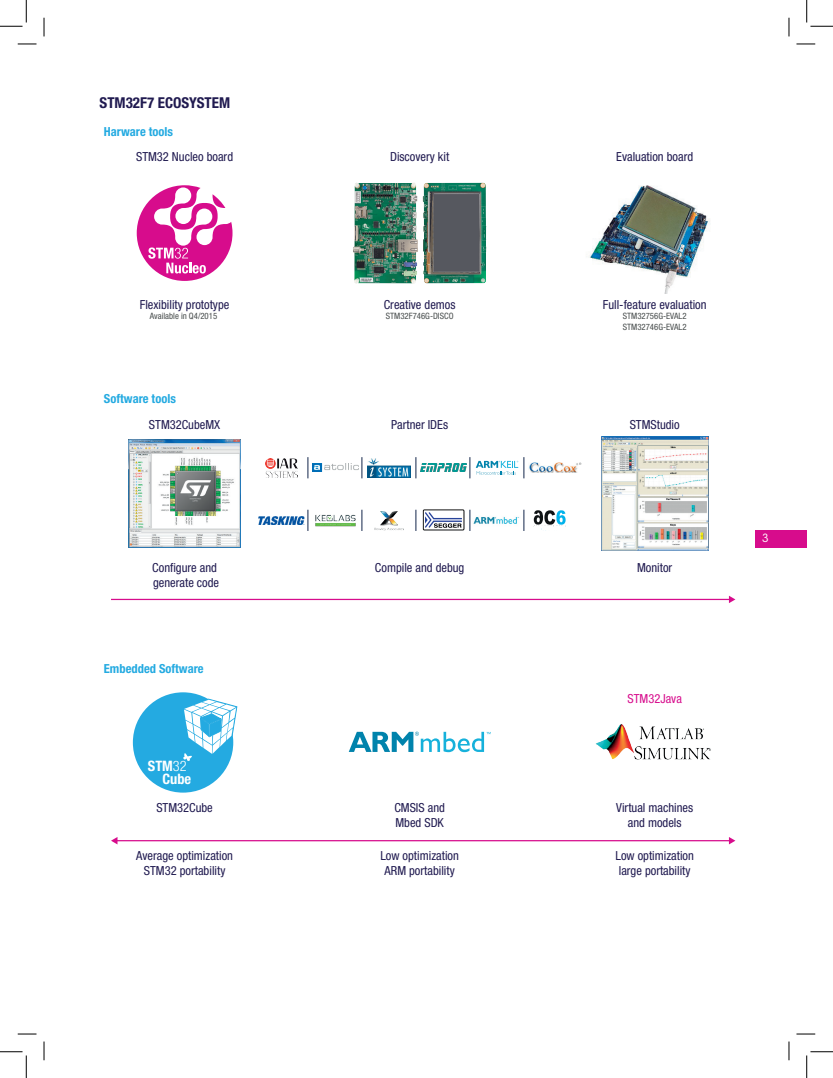
<style>
.page{position:relative;width:833px;height:1078px;background:#fff}
.page>*{position:absolute;margin:0;border:0;box-sizing:border-box;transform-origin:0 0}
.CROSS_HEADING{font:700 condensed 15px "Helvetica Neue LT Std";color:#201a50}
.t1{font:700 condensed 14.38px/12.8px "Helvetica Neue";color:#fff}
.t2{font:condensed 12.5px/15px "Helvetica Neue";color:#201a50;text-align:center}
.t3{font:700 condensed 12.5px "Helvetica Neue";color:#24aae1}
.t4{font:condensed 12.5px "Helvetica Neue";color:#d70c8c}
.PAGENUMBER{font:11.25px "ITC Avant Garde Std";color:#fff}
.t5{font:condensed 8.75px/10.5px "Helvetica Neue";color:#484d4d}
.s1{font-family:"Helvetica Neue LT Std"}
.s2{font-family:"Helvetica Neue LT Std";font-weight:300}
</style>
<div class="page">
<div style="left:754px;top:530px;width:52px;height:18px;background:#d70c8c"></div>
<hr style="left:116px;top:840px;width:613px;height:1px;background:#d70c8c">
<svg style="left:111px;top:837px;width:6px;height:7px"></svg>
<svg style="left:728px;top:837px;width:7px;height:7px"></svg>
<div style="left:133px;top:692px;width:100px;height:101px;background:#24aae1;border-radius:50%"></div>
<svg style="left:183px;top:699px;width:54px;height:62px"></svg>
<svg style="left:348px;top:732px;width:142px;height:20px"></svg>
<img style="left:595px;top:724px;width:116px;height:36px">
<hr style="left:111px;top:599px;width:618px;height:1px;background:#d70c8c">
<svg style="left:728px;top:596px;width:7px;height:7px"></svg>
<img style="left:129px;top:440px;width:111px;height:108px">
<img style="left:529px;top:463px;width:49px;height:10px">
<svg style="left:533px;top:510px;width:32px;height:15px"></svg>
<img style="left:312px;top:464px;width:46px;height:8px">
<img style="left:258px;top:516px;width:46px;height:8px">
<img style="left:374px;top:511px;width:29px;height:19px">
<img style="left:470px;top:514px;width:49px;height:13px">
<img style="left:420px;top:464px;width:46px;height:8px">
<img style="left:422px;top:510px;width:42px;height:21px">
<img style="left:315px;top:514px;width:41px;height:13px">
<img style="left:367px;top:458px;width:43px;height:19px">
<img style="left:265px;top:458px;width:32px;height:19px">
<svg style="left:307px;top:510px;width:1px;height:21px"></svg>
<svg style="left:361px;top:510px;width:1px;height:21px"></svg>
<svg style="left:415px;top:510px;width:1px;height:21px"></svg>
<svg style="left:469px;top:510px;width:1px;height:21px"></svg>
<svg style="left:523px;top:510px;width:1px;height:21px"></svg>
<svg style="left:307px;top:457px;width:1px;height:21px"></svg>
<svg style="left:361px;top:457px;width:1px;height:21px"></svg>
<svg style="left:415px;top:457px;width:1px;height:21px"></svg>
<svg style="left:469px;top:457px;width:55px;height:21px"></svg>
<img style="left:601px;top:437px;width:106px;height:114px">
<svg style="left:137px;top:185px;width:95px;height:96px"></svg>
<img style="left:422px;top:183px;width:64px;height:100px">
<img style="left:353px;top:183px;width:64px;height:101px">
<img style="left:588px;top:185px;width:122px;height:108px">
<svg style="left:18px;top:43px;width:18px;height:2px"></svg>
<svg style="left:796px;top:43px;width:18px;height:2px"></svg>
<svg style="left:18px;top:1033px;width:18px;height:2px"></svg>
<svg style="left:796px;top:1033px;width:18px;height:2px"></svg>
<svg style="left:43px;top:18px;width:2px;height:18px"></svg>
<svg style="left:43px;top:1041px;width:2px;height:19px"></svg>
<svg style="left:788px;top:18px;width:1px;height:18px"></svg>
<svg style="left:788px;top:1041px;width:1px;height:19px"></svg>
<svg style="left:0;top:0;width:27px;height:27px"></svg>
<svg style="left:0;top:1051px;width:27px;height:27px"></svg>
<svg style="left:806px;top:0;width:26px;height:27px"></svg>
<svg style="left:806px;top:1051px;width:26px;height:27px"></svg>
<p class="CROSS_HEADING" style="left:99px;top:94px;width:132px">STM32F7 ECOSYSTEM</p>
<p class="t3" style="left:104px;top:124px;width:71px">Harware tools</p>
<p class="t2" style="left:136px;top:149px;width:98px">STM32 Nucleo board</p>
<p class="t2" style="left:140px;top:297px;width:91px">Flexibility prototype</p>
<p class="t5" style="left:150px;top:311px;width:69px">Available in Q4/2015</p>
<p class="t3" style="left:104px;top:391px;width:73px">Software tools</p>
<p class="t2" style="left:149px;top:417px;width:73px">STM32CubeMX</p>
<p class="t2" style="left:152px;top:560px;width:68px;text-align:left">Configure and generate code</p>
<p class="t3" style="left:104px;top:661px;width:101px">Embedded Software</p>
<p class="t1" style="left:162px;top:759px;width:30px;text-indent:-14px"><span class="s1">STM</span><span class="s2">32<br></span>Cube</p>
<p class="t2" style="left:156px;top:800px;width:58px">STM32Cube</p>
<p class="t2" style="left:136px;top:848px;width:98px">Average optimization<br>STM32 portability</p>
<p class="t2" style="left:390px;top:149px;width:61px">Discovery kit</p>
<p class="t2" style="left:616px;top:149px;width:78px">Evaluation board</p>
<p class="t2" style="left:383px;top:297px;width:73px">Creative demos</p>
<p class="t5" style="left:385px;top:311px;width:69px">STM32F746G-DISCO</p>
<p class="t2" style="left:602px;top:297px;width:105px">Full-feature evaluation</p>
<p class="t5" style="left:622px;top:311px;width:65px">STM32756G-EVAL2<br>STM32746G-EVAL2</p>
<p class="t2" style="left:391px;top:417px;width:58px">Partner IDEs</p>
<p class="t2" style="left:629px;top:417px;width:51px">STMStudio</p>
<p class="PAGENUMBER" style="left:761px;top:532px;width:8px">3</p>
<p class="t2" style="left:375px;top:560px;width:91px">Compile and debug</p>
<p class="t2" style="left:636px;top:560px;width:37px">Monitor</p>
<p class="t4" style="left:627px;top:691px;width:56px">STM32Java</p>
<p class="t2" style="left:394px;top:800px;width:52px;text-align:left">CMSIS and<br>Mbed SDK</p>
<p class="t2" style="left:616px;top:800px;width:78px">Virtual machines and models</p>
<p class="t2" style="left:380px;top:848px;width:80px">Low optimization<br>ARM portability</p>
<p class="t2" style="left:615px;top:848px;width:80px;text-align:left">Low optimization large portability</p>
</div>
